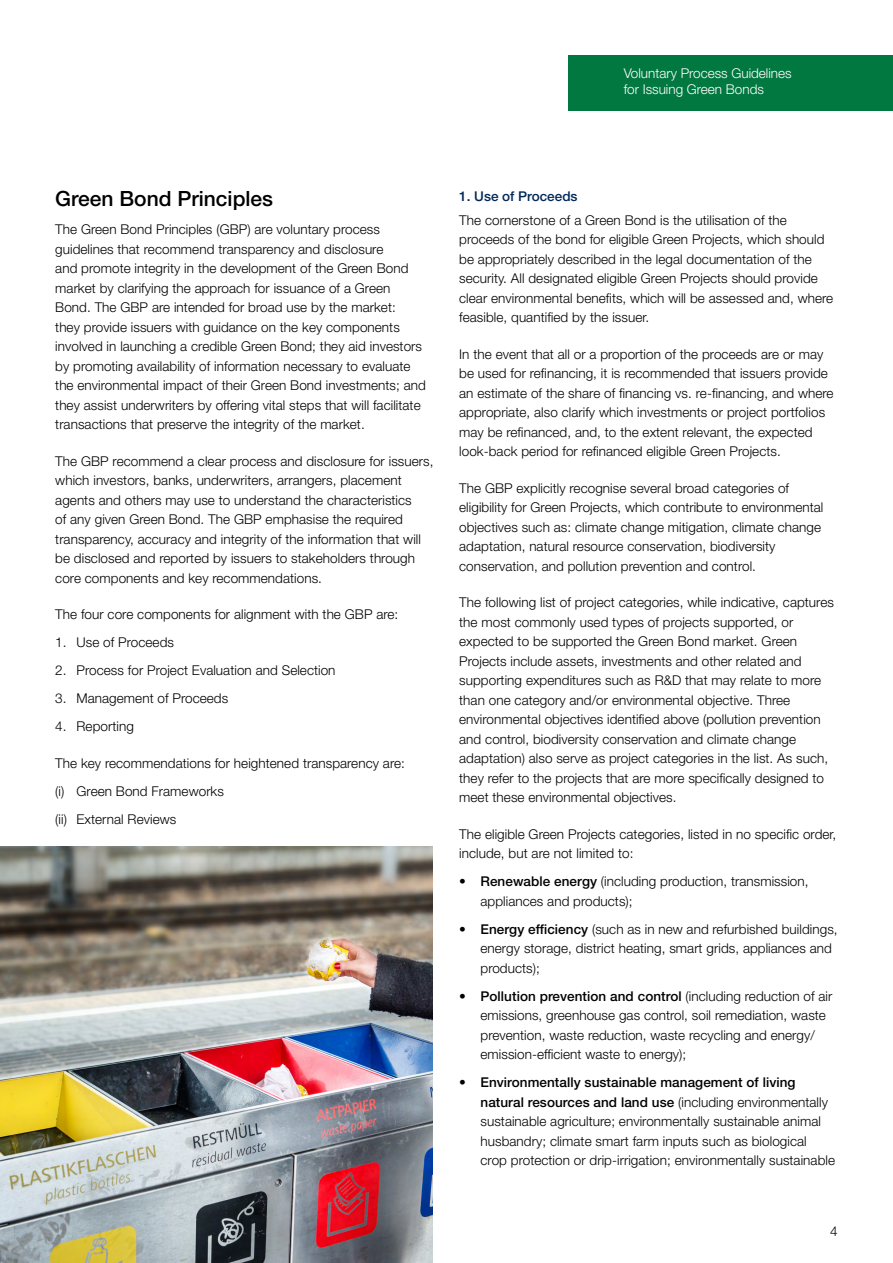
<style>
.page{position:relative;width:893px;height:1263px;background:#fff}
.page>*{position:absolute;margin:0;border:0;box-sizing:border-box;transform-origin:0 0}
.t1{font:500 21px "Helvetica Neue LT Std";color:#000}
.t2{font:300 13.5px/19.5px "Helvetica Neue LT Std";letter-spacing:.005em;color:#000}
.t3{font:300 13.5px/16.2px "Helvetica Neue LT Std";color:#fff}
.t4{font:500 13.5px "Helvetica Neue LT Std";color:#002856}
.s1{font-weight:500}
</style>
<div class="page">
<img style="left:0;top:846px;width:433px;height:417px">
<div style="left:568px;top:55px;width:325px;height:56px;background:#007840"></div>
<p class="t3" style="left:624px;top:64px;width:170px">Voluntary Process Guidelines for Issuing Green Bonds</p>
<h1 class="t1" style="left:55px;top:186px;width:219px">Green Bond Principles</h1>
<p class="t2" style="left:55px;top:220px;width:372px">The Green Bond Principles (GBP) are voluntary process guidelines that recommend transparency and disclosure<br>and promote integrity in the development of the Green Bond market by clarifying the approach for issuance of a Green Bond. The GBP are intended for broad use by the market:<br>they provide issuers with guidance on the key components involved in launching a credible Green Bond; they aid investors by promoting availability of information necessary to evaluate the environmental impact of their Green Bond investments; and they assist underwriters by offering vital steps that will facilitate transactions that preserve the integrity of the market.</p>
<p class="t2" style="left:55px;top:451px;width:380px">The GBP recommend a clear process and disclosure for issuers, which investors, banks, underwriters, arrangers, placement agents and others may use to understand the characteristics<br>of any given Green Bond. The GBP emphasise the required transparency, accuracy and integrity of the information that will be disclosed and reported by issuers to stakeholders through core components and key recommendations.</p>
<p class="t2" style="left:55px;top:604px;width:345px">The four core components for alignment with the GBP are:</p>
<p class="t2" style="left:55px;top:632px;width:120px">1. Use of Proceeds</p>
<p class="t2" style="left:55px;top:660px;width:282px">2. Process for Project Evaluation and Selection</p>
<p class="t2" style="left:55px;top:688px;width:174px">3. Management of Proceeds</p>
<p class="t2" style="left:55px;top:716px;width:80px">4. Reporting</p>
<p class="t2" style="left:55px;top:749px;width:351px;line-height:28px">The key recommendations for heightened transparency are: (i) Green Bond Frameworks<br>(ii) External Reviews</p>
<p class="t4" style="left:459px;top:188px;width:120px">1. Use of Proceeds</p>
<p class="t2" style="left:459px;top:210px;width:375px">The cornerstone of a Green Bond is the utilisation of the proceeds of the bond for eligible Green Projects, which should be appropriately described in the legal documentation of the security. All designated eligible Green Projects should provide clear environmental benefits, which will be assessed and, where feasible, quantified by the issuer.</p>
<p class="t2" style="left:459px;top:344px;width:376px">In the event that all or a proportion of the proceeds are or may be used for refinancing, it is recommended that issuers provide an estimate of the share of financing vs. re-financing, and where appropriate, also clarify which investments or project portfolios may be refinanced, and, to the extent relevant, the expected look-back period for refinanced eligible Green Projects.</p>
<p class="t2" style="left:459px;top:478px;width:366px">The GBP explicitly recognise several broad categories of eligibility for Green Projects, which contribute to environmental objectives such as: climate change mitigation, climate change adaptation, natural resource conservation, biodiversity conservation, and pollution prevention and control.</p>
<p class="t2" style="left:459px;top:592px;width:376px">The following list of project categories, while indicative, captures the most commonly used types of projects supported, or expected to be supported the Green Bond market. Green Projects include assets, investments and other related and supporting expenditures such as R&amp;D that may relate to more than one category and/or environmental objective. Three environmental objectives identified above (pollution prevention and control, biodiversity conservation and climate change adaptation) also serve as project categories in the list. As such, they refer to the projects that are more specifically designed to meet these environmental objectives.</p>
<p class="t2" style="left:459px;top:824px;width:379px">The eligible Green Projects categories, listed in no specific order, include, but are not limited to:</p>
<p class="t2" style="left:480px;top:871px;width:330px;text-indent:-21px">• <span class="s1">Renewable energy</span> (including production, transmission, appliances and products);</p>
<p class="t2" style="left:480px;top:919px;width:359px;text-indent:-21px">• <span class="s1">Energy efficiency</span> (such as in new and refurbished buildings, energy storage, district heating, smart grids, appliances and products);</p>
<p class="t2" style="left:480px;top:986px;width:353px;text-indent:-21px">• <span class="s1">Pollution prevention and control</span> (including reduction of air emissions, greenhouse gas control, soil remediation, waste prevention, waste reduction, waste recycling and energy/ emission-efficient waste to energy);</p>
<p class="t2" style="left:480px;top:1072px;width:356px;text-indent:-21px">• <span class="s1">Environmentally sustainable management of living natural resources and land use</span> (including environmentally sustainable agriculture; environmentally sustainable animal husbandry; climate smart farm inputs such as biological crop protection or drip-irrigation; environmentally sustainable</p>
<p class="t2" style="left:830px;top:1221px;width:9px">4</p>
</div>
